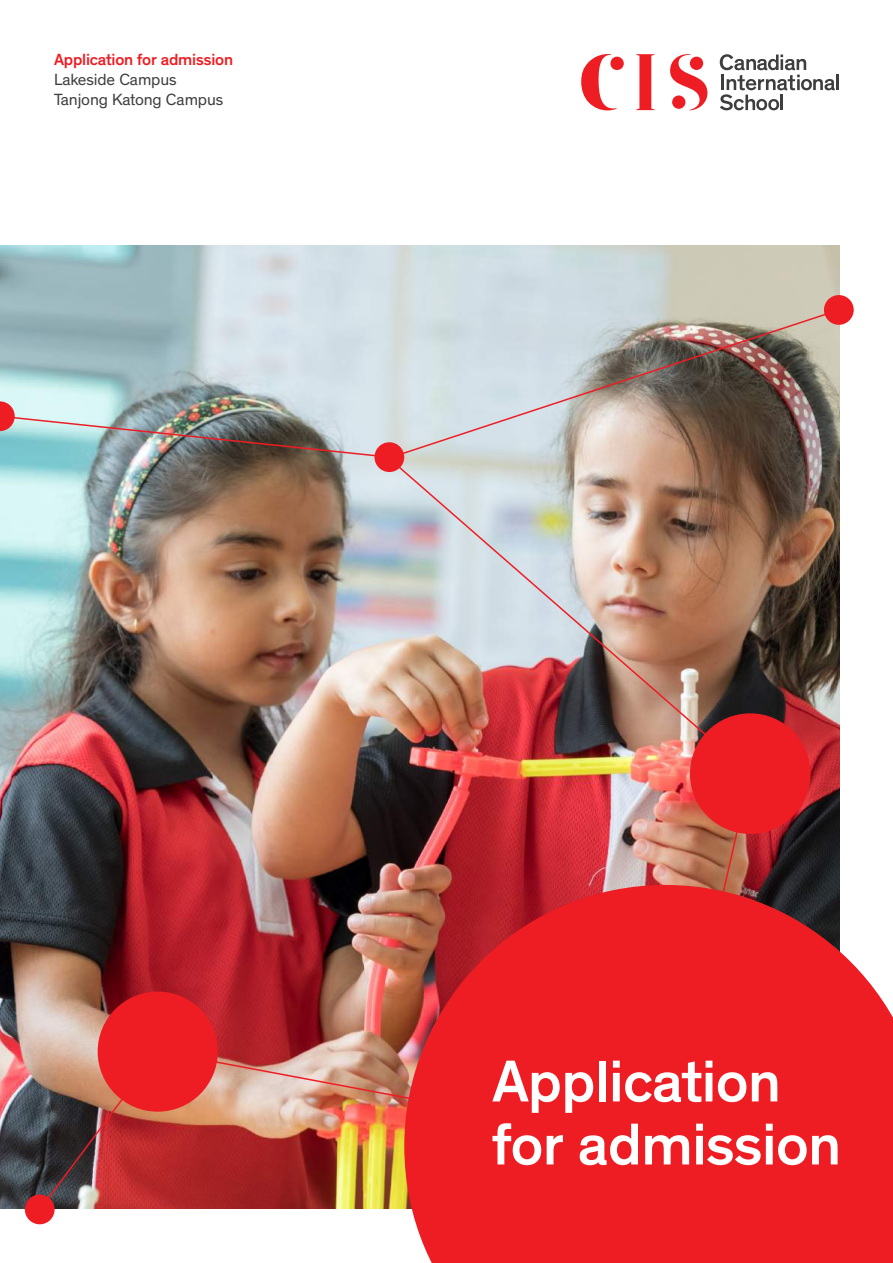
<style>
.page{position:relative;width:893px;height:1263px;background:#fff}
.page>*{position:absolute;margin:0;border:0;box-sizing:border-box;transform-origin:0 0}
.t1{font:500 60px/63px "Theinhardt";letter-spacing:-.01em;color:#fff}
.t2{font:16.5px/19.8px "Theinhardt";letter-spacing:-.01em;color:#3e3e3f}
.t3{font:500 16.5px "Theinhardt";letter-spacing:-.01em;color:#ee1d23}
</style>
<div class="page">
<svg style="left:581px;top:54px;width:43px;height:56px"></svg>
<svg style="left:636px;top:54px;width:18px;height:56px"></svg>
<svg style="left:720px;top:54px;width:115px;height:56px"></svg>
<hr style="left:836px;top:75px;width:3px;height:15px;background:#3e3e3f">
<svg style="left:670px;top:54px;width:37px;height:56px"></svg>
<img style="left:0;top:245px;width:840px;height:964px">
<div style="left:98px;top:991px;width:120px;height:121px;background:#ee1d23;border-radius:50%"></div>
<svg style="left:404px;top:885px;width:489px;height:378px;background:#e2292e"></svg>
<div style="left:690px;top:713px;width:120px;height:121px;background:#ee1d23;border-radius:50%"></div>
<div style="left:374px;top:442px;width:30px;height:30px;background:#ee1d23;border-radius:50%"></div>
<div style="left:824px;top:295px;width:30px;height:30px;background:#ee1d23;border-radius:50%"></div>
<div style="left:25px;top:1194px;width:30px;height:30px;background:#ee1d23;border-radius:50%"></div>
<img style="left:38px;top:1049px;width:122px;height:162px">
<img style="left:157px;top:1049px;width:507px;height:99px">
<img style="left:0;top:401px;width:387px;height:58px">
<img style="left:387px;top:308px;width:454px;height:152px">
<img style="left:387px;top:456px;width:365px;height:320px">
<svg style="left:664px;top:772px;width:88px;height:376px;background:#e43130"></svg>
<p class="t3" style="left:54px;top:50px;width:181px">Application for admission</p>
<p class="t2" style="left:54px;top:70px;width:171px">Lakeside Campus<br>Tanjong Katong Campus</p>
<h1 class="t1" style="left:492px;top:1051px;width:350px">Application for admission</h1>
</div>
